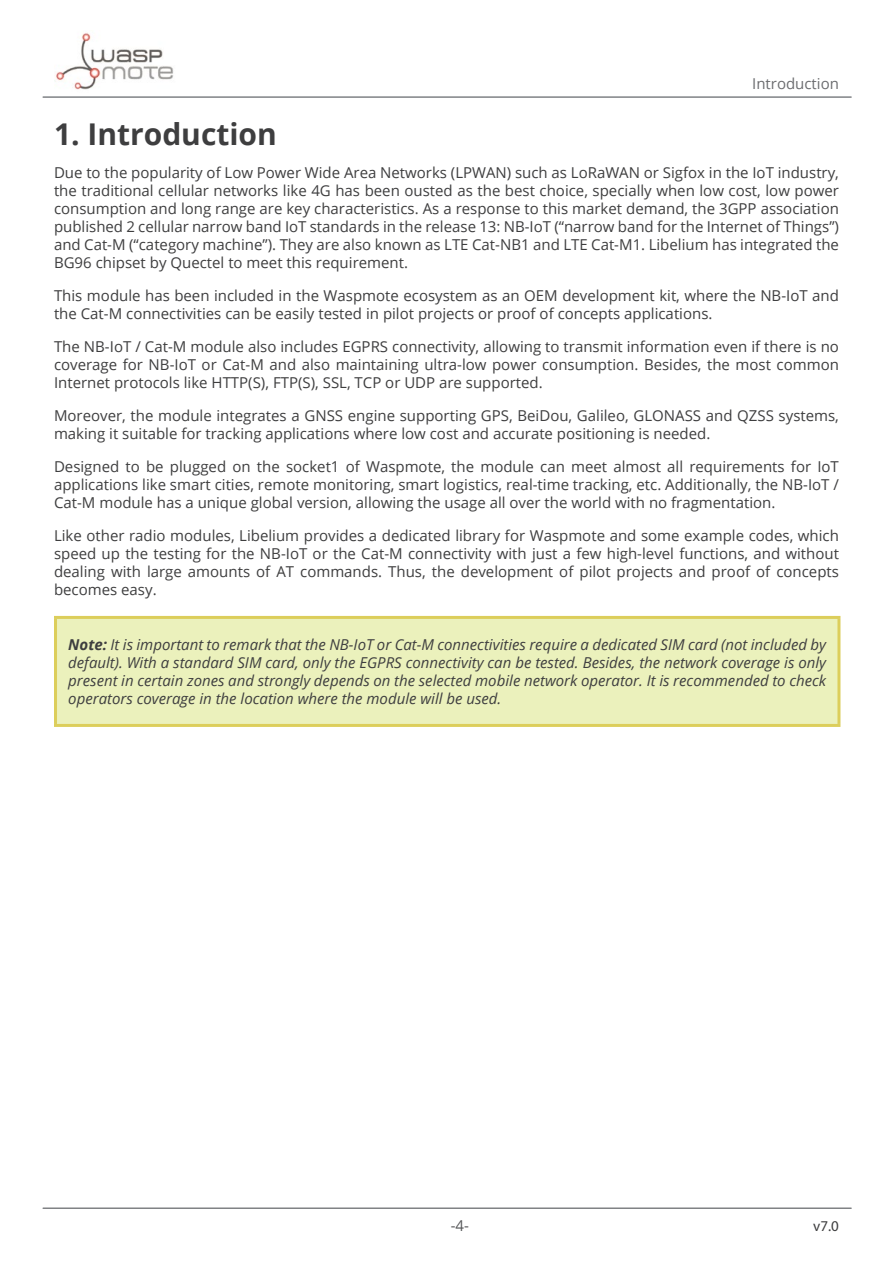
<style>
.page{position:relative;width:893px;height:1263px;background:#fff}
.page>*{position:absolute;margin:0;border:0;box-sizing:border-box;transform-origin:0 0}
.t1{font:700 30px "Open Sans";color:#3e3e3f}
.t2{font:15px/18px "Open Sans";color:#3e3e3f;text-align:justify}
.t3{font:italic 15px/18px "Open Sans";color:#3e3e3f;text-align:justify}
.t4{font:15px "Open Sans";color:#6c6d70}
.t5{font:15px "Myriad Pro";color:#3e3e3f}
.t6{font:15px "Open Sans";color:#57585a}
.s1{font-weight:700}
</style>
<div class="page">
<hr style="left:43px;top:96px;width:808px;height:2px;background:#808285">
<img style="left:54px;top:32px;width:120px;height:58px">
<hr style="left:43px;top:1207px;width:808px;height:2px;background:#808285">
<div style="left:56px;top:617px;width:783px;height:108px;background:#ebf1bc"></div>
<hr style="left:54px;top:616px;width:786px;height:3px;background:#dcce5b">
<hr style="left:54px;top:619px;width:3px;height:105px;background:#dcce5b">
<hr style="left:837px;top:619px;width:3px;height:105px;background:#dcce5b">
<hr style="left:54px;top:724px;width:786px;height:3px;background:#dcce5b">
<p class="t4" style="left:752px;top:73px;width:88px">Introduction</p>
<p class="t1" style="left:54px;top:113px;width:224px">1. Introduction</p>
<p class="t2" style="left:54px;top:163px;width:786px">Due to the popularity of Low Power Wide Area Networks (LPWAN) such as LoRaWAN or Sigfox in the IoT industry, the traditional cellular networks like 4G has been ousted as the best choice, specially when low cost, low power consumption and long range are key characteristics. As a response to this market demand, the 3GPP association published 2 cellular narrow band IoT standards in the release 13: NB-IoT (“narrow band for the Internet of Things”) and Cat-M (“category machine”). They are also known as LTE Cat-NB1 and LTE Cat-M1. Libelium has integrated the BG96 chipset by Quectel to meet this requirement.</p>
<p class="t2" style="left:54px;top:286px;width:786px">This module has been included in the Waspmote ecosystem as an OEM development kit, where the NB-IoT and the Cat-M connectivities can be easily tested in pilot projects or proof of concepts applications.</p>
<p class="t2" style="left:54px;top:337px;width:786px">The NB-IoT / Cat-M module also includes EGPRS connectivity, allowing to transmit information even if there is no coverage for NB-IoT or Cat-M and also maintaining ultra-low power consumption. Besides, the most common Internet protocols like HTTP(S), FTP(S), SSL, TCP or UDP are supported.</p>
<p class="t2" style="left:54px;top:406px;width:786px">Moreover, the module integrates a GNSS engine supporting GPS, BeiDou, Galileo, GLONASS and QZSS systems, making it suitable for tracking applications where low cost and accurate positioning is needed.</p>
<p class="t2" style="left:54px;top:457px;width:786px">Designed to be plugged on the socket1 of Waspmote, the module can meet almost all requirements for IoT applications like smart cities, remote monitoring, smart logistics, real-time tracking, etc. Additionally, the NB-IoT / Cat-M module has a unique global version, allowing the usage all over the world with no fragmentation.</p>
<p class="t2" style="left:54px;top:526px;width:786px">Like other radio modules, Libelium provides a dedicated library for Waspmote and some example codes, which speed up the testing for the NB-IoT or the Cat-M connectivity with just a few high-level functions, and without dealing with large amounts of AT commands. Thus, the development of pilot projects and proof of concepts becomes easy.</p>
<p class="t3" style="left:68px;top:635px;width:759px"><span class="s1">Note:</span> It is important to remark that the NB-IoT or Cat-M connectivities require a dedicated SIM card (not included by default). With a standard SIM card, only the EGPRS connectivity can be tested. Besides, the network coverage is only present in certain zones and strongly depends on the selected mobile network operator. It is recommended to check operators coverage in the location where the module will be used.</p>
<p class="t6" style="left:451px;top:1215px;width:20px">-4-</p>
<p class="t5" style="left:813px;top:1217px;width:27px">v7.0</p>
</div>
